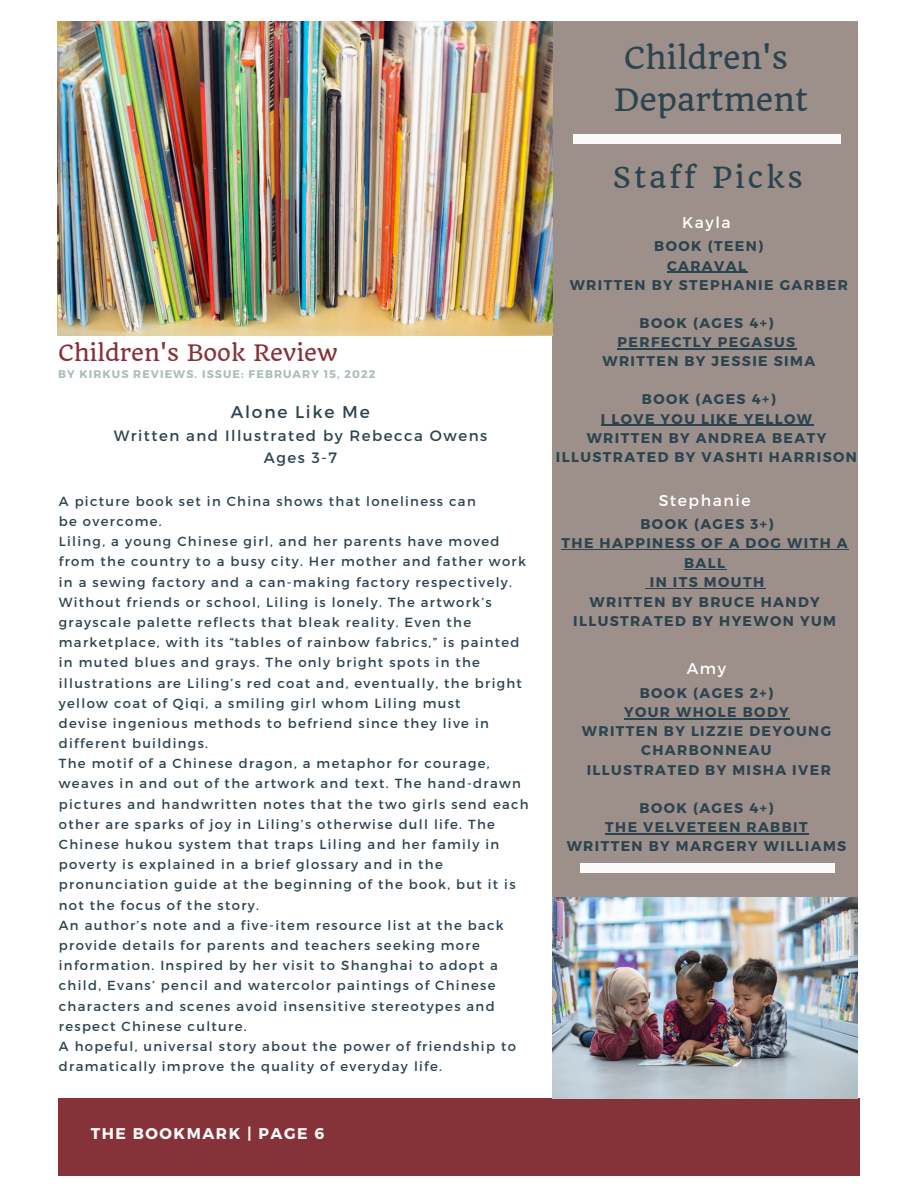
<style>
.page{position:relative;width:918px;height:1188px;background:#fff}
.page>*{position:absolute;margin:0;border:0;box-sizing:border-box;transform-origin:0 0}
.t1{font:30px "Quando";color:#2c4450}
.t2{font:28.5px "Quando";letter-spacing:.1em;color:#2c4450}
.t3{font:22.2px "Quando";color:#853238}
.t4{font:17.1px "Montserrat";letter-spacing:.1em;color:#2c4450}
.t5{font:700 15.6px "Montserrat";letter-spacing:.1em;color:#fafafa}
.t6{font:15.6px "Montserrat";letter-spacing:.1em;color:#fff}
.t7{font:15px "Montserrat";letter-spacing:.1em;color:#2c4450}
.t8{font:700 14.1px/19.2px "Montserrat";letter-spacing:.1em;color:#2c4450;text-align:center}
.t9{font:13.2px/20.2px "Montserrat";letter-spacing:.1em;color:#2c4450}
.t10{font:700 11.1px "Montserrat";letter-spacing:.1em;color:#aabeb3}
</style>
<div class="page">
<div style="left:58px;top:1099px;width:801px;height:76px;background:#853238"></div>
<div style="left:553px;top:21px;width:305px;height:1078px;background:#9d908a"></div>
<div style="left:580px;top:863px;width:254px;height:9px;background:#fafafa"></div>
<div style="left:573px;top:134px;width:268px;height:9px;background:#fafafa"></div>
<img style="left:553px;top:897px;width:305px;height:202px">
<hr style="left:624px;top:718px;width:166px;height:1px;background:#2c4450">
<hr style="left:605px;top:833px;width:204px;height:1px;background:#2c4450">
<hr style="left:562px;top:549px;width:287px;height:1px;background:#2c4450">
<hr style="left:684px;top:569px;width:43px;height:1px;background:#2c4450">
<hr style="left:650px;top:588px;width:116px;height:1px;background:#2c4450">
<hr style="left:667px;top:272px;width:80px;height:1px;background:#2c4450">
<hr style="left:618px;top:348px;width:179px;height:1px;background:#2c4450">
<hr style="left:601px;top:425px;width:212px;height:1px;background:#2c4450">
<img style="left:57px;top:21px;width:495px;height:314px">
<p class="t3" style="left:58px;top:339px;width:281px">Children's Book Review</p>
<p class="t10" style="left:58px;top:366px;width:319px">BY KIRKUS REVIEWS. ISSUE: FEBRUARY 15, 2022</p>
<p class="t4" style="left:231px;top:400px;width:140px">Alone Like Me</p>
<p class="t7" style="left:114px;top:426px;width:375px">Written and Illustrated by Rebecca Owens</p>
<p class="t7" style="left:264px;top:448px;width:75px">Ages 3-7</p>
<p class="t9" style="left:59px;top:490px;width:418px">A picture book set in China shows that loneliness can</p>
<p class="t9" style="left:59px;top:511px;width:104px">be overcome.</p>
<p class="t9" style="left:59px;top:531px;width:442px">Liling, a young Chinese girl, and her parents have moved</p>
<p class="t9" style="left:59px;top:551px;width:469px">from the country to a busy city. Her mother and father work in a sewing factory and a can-making factory respectively.<br>Without friends or school, Liling is lonely. The artwork’s grayscale palette reflects that bleak reality. Even the marketplace, with its “tables of rainbow fabrics,” is painted</p>
<p class="t9" style="left:59px;top:652px;width:465px">in muted blues and grays. The only bright spots in the illustrations are Liling’s red coat and, eventually, the bright yellow coat of Qiqi, a smiling girl whom Liling must</p>
<p class="t9" style="left:59px;top:712px;width:431px">devise ingenious methods to befriend since they live in</p>
<p class="t9" style="left:59px;top:733px;width:151px">different buildings.</p>
<p class="t9" style="left:59px;top:753px;width:471px">The motif of a Chinese dragon, a metaphor for courage, weaves in and out of the artwork and text. The hand-drawn pictures and handwritten notes that the two girls send each other are sparks of joy in Liling’s otherwise dull life. The Chinese hukou system that traps Liling and her family in poverty is explained in a brief glossary and in the pronunciation guide at the beginning of the book, but it is not the focus of the story.</p>
<p class="t9" style="left:59px;top:914px;width:446px">An author’s note and a five-item resource list at the back provide details for parents and teachers seeking more information. Inspired by her visit to Shanghai to adopt a child, Evans’ pencil and watercolor paintings of Chinese characters and scenes avoid insensitive stereotypes and respect Chinese culture.</p>
<p class="t9" style="left:59px;top:1035px;width:459px">A hopeful, universal story about the power of friendship to dramatically improve the quality of everyday life.</p>
<p class="t5" style="left:91px;top:1124px;width:235px">THE BOOKMARK | PAGE 6</p>
<p class="t1" style="left:624px;top:40px;width:166px">Children's</p>
<p class="t1" style="left:614px;top:81px;width:195px">Department</p>
<p class="t2" style="left:613px;top:160px;width:192px">Staff Picks</p>
<p class="t6" style="left:682px;top:212px;width:50px">Kayla</p>
<p class="t8" style="left:654px;top:236px;width:111px">BOOK (TEEN)</p>
<p class="t8" style="left:667px;top:255px;width:80px">CARAVAL</p>
<p class="t8" style="left:570px;top:274px;width:280px">WRITTEN BY STEPHANIE GARBER</p>
<p class="t8" style="left:640px;top:313px;width:135px">BOOK (AGES 4+)</p>
<p class="t8" style="left:618px;top:332px;width:179px">PERFECTLY PEGASUS</p>
<p class="t8" style="left:602px;top:351px;width:214px">WRITTEN BY JESSIE SIMA</p>
<p class="t8" style="left:642px;top:389px;width:135px">BOOK (AGES 4+)</p>
<p class="t8" style="left:601px;top:408px;width:213px">I LOVE YOU LIKE YELLOW</p>
<p class="t8" style="left:587px;top:427px;width:241px">WRITTEN BY ANDREA BEATY</p>
<p class="t8" style="left:556px;top:446px;width:302px">ILLUSTRATED BY VASHTI HARRISON</p>
<p class="t6" style="left:659px;top:490px;width:93px">Stephanie</p>
<p class="t8" style="left:640px;top:513px;width:135px">BOOK (AGES 3+)</p>
<p class="t8" style="left:562px;top:533px;width:288px">THE HAPPINESS OF A DOG WITH A<br>BALL</p>
<p class="t8" style="left:650px;top:572px;width:116px">IN ITS MOUTH</p>
<p class="t8" style="left:589px;top:591px;width:232px">WRITTEN BY BRUCE HANDY</p>
<p class="t8" style="left:573px;top:611px;width:264px">ILLUSTRATED BY HYEWON YUM</p>
<p class="t6" style="left:687px;top:659px;width:41px">Amy</p>
<p class="t8" style="left:640px;top:683px;width:135px">BOOK (AGES 2+)</p>
<p class="t8" style="left:624px;top:702px;width:166px">YOUR WHOLE BODY</p>
<p class="t8" style="left:582px;top:721px;width:251px">WRITTEN BY LIZZIE DEYOUNG<br>CHARBONNEAU</p>
<p class="t8" style="left:587px;top:759px;width:246px">ILLUSTRATED BY MISHA IVER</p>
<p class="t8" style="left:640px;top:798px;width:135px">BOOK (AGES 4+)</p>
<p class="t8" style="left:605px;top:817px;width:204px">THE VELVETEEN RABBIT</p>
<p class="t8" style="left:567px;top:836px;width:281px">WRITTEN BY MARGERY WILLIAMS</p>
</div>
